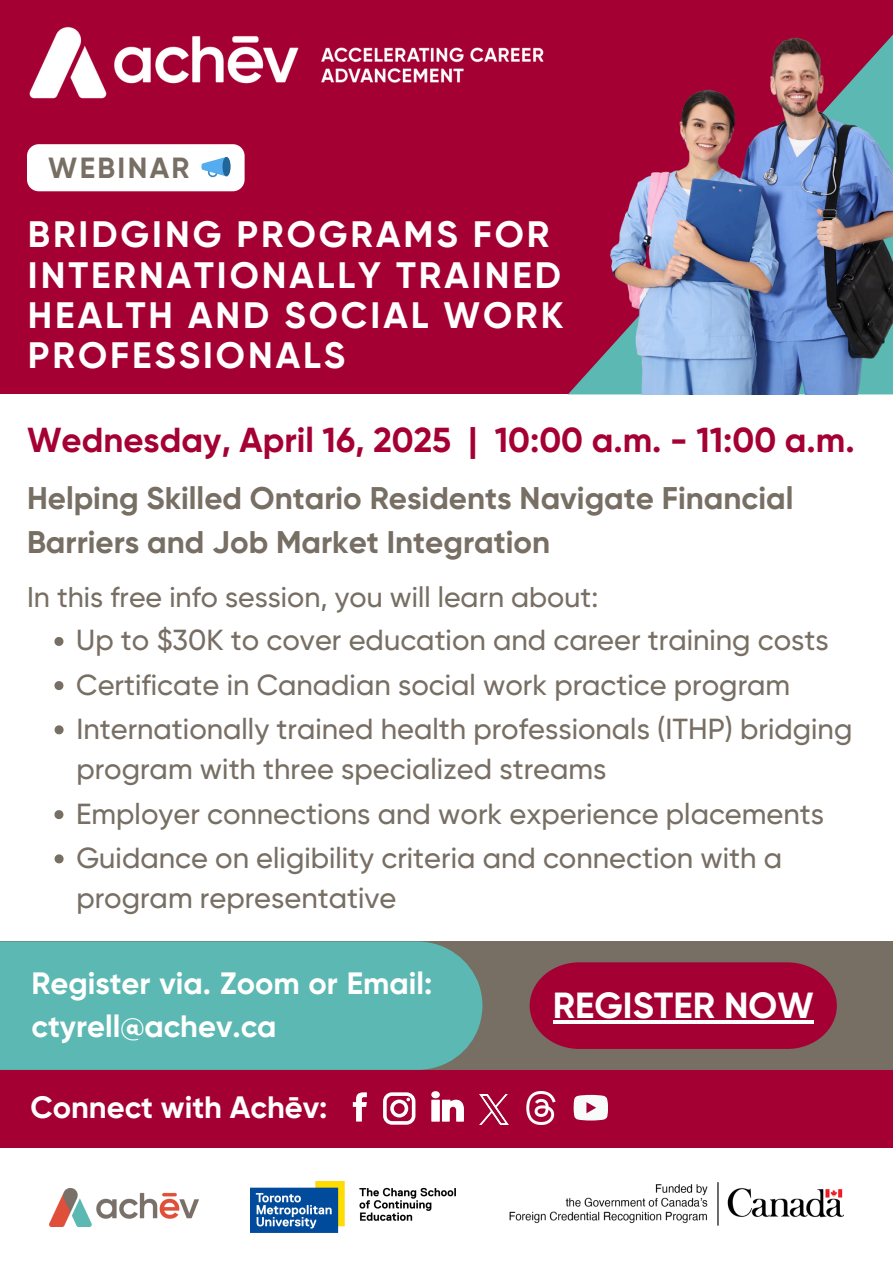
<style>
.page{position:relative;width:893px;height:1263px;background:#fff}
.page>*{position:absolute;margin:0;border:0;box-sizing:border-box;transform-origin:0 0}
.t1{font:700 36.75px/40.3px "Gilroy";letter-spacing:.08em;color:#fff}
.t2{font:700 36.3px "Gilroy";color:#fff}
.t3{font:700 34.65px "Gilroy";color:#a50034}
.t4{font:700 31.28px/43.3px "Gilroy";color:#776e64}
.t5{font:700 30.9px "Gilroy";color:#fff}
.t6{font:700 30.83px/42.8px "Gilroy";color:#fff}
.t7{font:700 29.17px "Gilroy";letter-spacing:.08em;color:#776e64}
.t8{font:500 29.03px/40.5px "Gilroy";color:#776e64}
.t9{font:500 28.5px "Gilroy";color:#776e64}
</style>
<div class="page">
<div style="left:0;top:0;width:893px;height:394px;background:#a50034"></div>
<svg style="left:568px;top:350px;width:40px;height:44px"></svg>
<div style="left:0;top:1049px;width:893px;height:98px;background:#a50034"></div>
<div style="left:0;top:941px;width:893px;height:129px;background:#776e64"></div>
<div style="left:0;top:941px;width:482px;height:129px;background:#5cb8b2"></div>
<img style="left:509px;top:1183px;width:335px;height:42px">
<img style="left:29px;top:26px;width:515px;height:73px">
<svg style="left:529px;top:962px;width:308px;height:87px"></svg>
<svg style="left:353px;top:1092px;width:14px;height:29px"></svg>
<svg style="left:383px;top:1092px;width:32px;height:33px"></svg>
<svg style="left:431px;top:1091px;width:33px;height:30px"></svg>
<img style="left:480px;top:1095px;width:28px;height:29px">
<img style="left:526px;top:1091px;width:30px;height:33px">
<svg style="left:573px;top:1095px;width:35px;height:25px"></svg>
<img style="left:49px;top:1188px;width:150px;height:39px">
<img style="left:250px;top:1181px;width:205px;height:51px">
<img style="left:608px;top:34px;width:285px;height:361px">
<hr style="left:553px;top:1020px;width:260px;height:4px;background:#fff">
<svg style="left:55px;top:725px;width:9px;height:9px"></svg>
<svg style="left:54px;top:637px;width:9px;height:9px"></svg>
<svg style="left:55px;top:854px;width:9px;height:9px"></svg>
<svg style="left:54px;top:681px;width:9px;height:9px"></svg>
<svg style="left:54px;top:810px;width:9px;height:9px"></svg>
<div style="left:27px;top:144px;width:218px;height:47px;background:#fff"></div>
<h1 class="t7" style="left:48px;top:150px;width:143px">WEBINAR</h1>
<h3 class="t1" style="left:28px;top:215px;width:537px">BRIDGING PROGRAMS FOR<br>INTERNATIONALLY TRAINED<br>HEALTH AND SOCIAL WORK<br>PROFESSIONALS</h3>
<h2 class="t3" style="left:27px;top:419px;width:829px">Wednesday, April 16, 2025 | 10:00 a.m. - 11:00 a.m.</h2>
<h4 class="t4" style="left:27px;top:477px;width:768px">Helping Skilled Ontario Residents Navigate Financial<br>Barriers and Job Market Integration</h4>
<p class="t9" style="left:27px;top:580px;width:573px">In this free info session, you will learn about:</p>
<p class="t8" style="left:76px;top:620px;width:754px">Up to $30K to cover education and career training costs</p>
<p class="t8" style="left:76px;top:664px;width:715px">Certificate in Canadian social work practice program</p>
<p class="t8" style="left:76px;top:709px;width:777px">Internationally trained health professionals (ITHP) bridging program with three specialized streams</p>
<h4 class="t8" style="left:76px;top:793px;width:749px">Employer connections and work experience placements</h4>
<p class="t8" style="left:76px;top:838px;width:707px">Guidance on eligibility criteria and connection with a program representative</p>
<p class="t6" style="left:32px;top:962px;width:402px">Register via. Zoom or Email: ctyrell@achev.ca</p>
<p class="t5" style="left:30px;top:1089px;width:299px">Connect with Achēv:</p>
<p class="t2" style="left:553px;top:984px;width:262px">REGISTER NOW</p>
</div>
